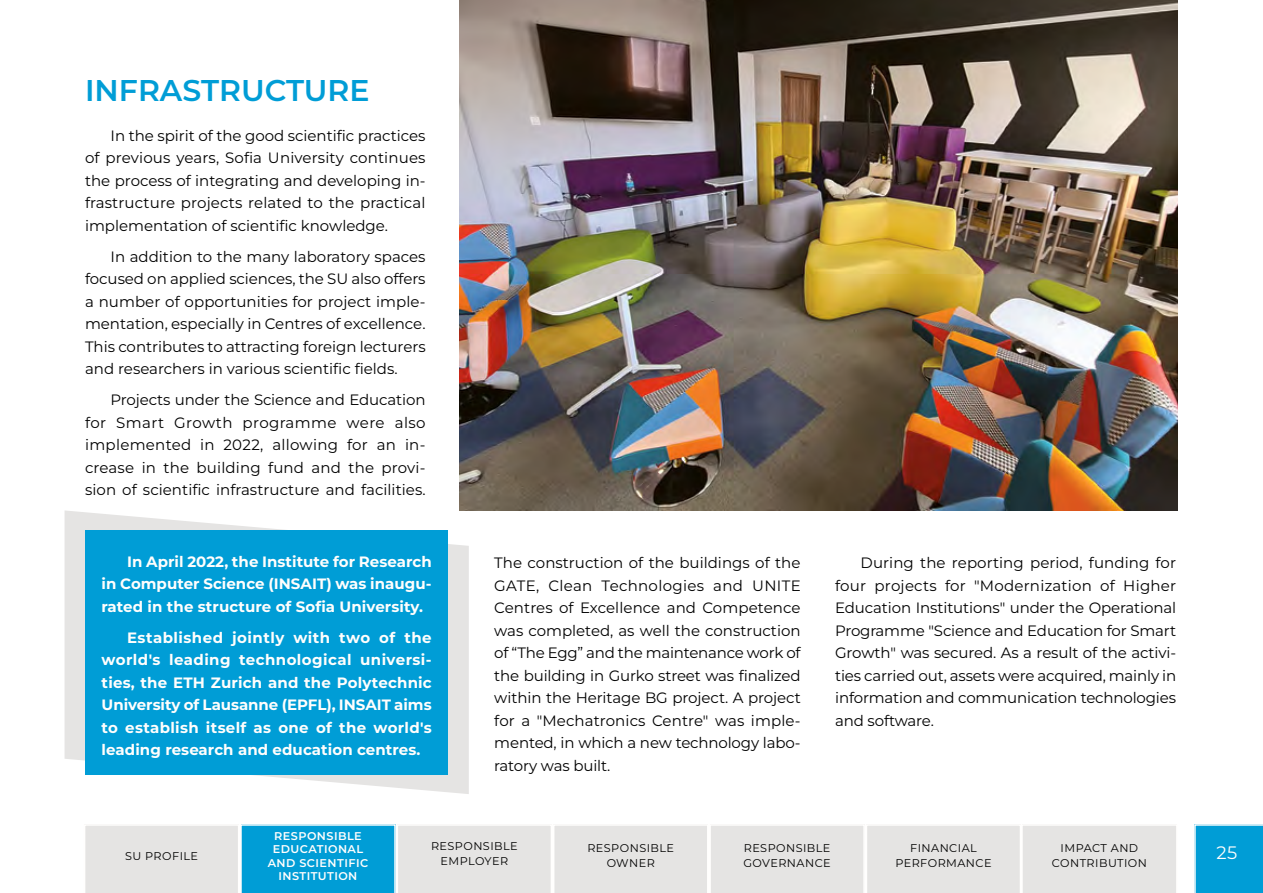
<style>
.page{position:relative;width:1263px;height:893px;background:#fff}
.page>*{position:absolute;margin:0;border:0;box-sizing:border-box;transform-origin:0 0}
.t1{font:600 30px "Montserrat";color:#009dd6}
.t2{font:18px "Montserrat";color:#fffefd}
.t3{font:15px/22.5px "Montserrat";color:#000;text-align:justify}
.t4{font:700 15px/22.5px "Montserrat";letter-spacing:.005em;color:#fffefd;text-align:justify}
.t5{font:11.25px/15px "Montserrat";letter-spacing:.04em;color:#000;text-align:center}
.t6{font:600 11.25px/13.5px "Montserrat";letter-spacing:.04em;color:#fffefd;text-align:center}
</style>
<div class="page">
<svg style="left:85px;top:824px;width:1091px;height:69px;background:#c6dbe2"></svg>
<div style="left:1194px;top:824px;width:69px;height:69px;background:#009dd6"></div>
<img style="left:459px;top:0;width:719px;height:510px">
<svg style="left:65px;top:510px;width:404px;height:284px;fill:#e5e4e3"></svg>
<div style="left:85px;top:530px;width:363px;height:244px;background:#009dd6"></div>
<h1 class="t1" style="left:85px;top:69px;width:286px">INFRASTRUCTURE</h1>
<p class="t3" style="left:85px;top:123px;width:342px;text-indent:26px">In the spirit of the good scientific practices of previous years, Sofia University continues the process of integrating and developing in&shy;frastructure projects related to the practical implementation of scientific knowledge.</p>
<p class="t3" style="left:85px;top:244px;width:342px;text-indent:26px">In addition to the many laboratory spaces focused on applied sciences, the SU also offers a number of opportunities for project imple&shy;mentation, especially in Centres of excellence.<br>This contributes to attracting foreign lecturers and researchers in various scientific fields.</p>
<p class="t3" style="left:85px;top:388px;width:342px;text-indent:26px">Projects under the Science and Education for Smart Growth programme were also implemented in 2022, allowing for an in&shy;crease in the building fund and the provi&shy;sion of scientific infrastructure and facilities.</p>
<p class="t4" style="left:102px;top:549px;width:332px;text-indent:26px">In April 2022, the Institute for Research in Computer Science (INSAIT) was inaugu&shy;rated in the structure of Sofia University.</p>
<p class="t4" style="left:102px;top:625px;width:332px;text-indent:26px">Established jointly with two of the world's leading technological universi&shy;ties, the ETH Zurich and the Polytechnic University of Lausanne (EPFL), INSAIT aims to establish itself as one of the world's leading research and education centres.</p>
<p class="t3" style="left:494px;top:551px;width:308px">The construction of the buildings of the GATE, Clean Technologies and UNITE Centres of Excellence and Competence was completed, as well the construction of “The Egg” and the maintenance work of the building in Gurko street was finalized within the Heritage BG project. A project for a "Mechatronics Centre" was imple&shy;mented, in which a new technology labo&shy;ratory was built.</p>
<p class="t3" style="left:835px;top:551px;width:343px;text-indent:26px">During the reporting period, funding for four projects for "Modernization of Higher Education Institutions" under the Operational Programme "Science and Education for Smart Growth" was secured. As a result of the activi&shy;ties carried out, assets were acquired, mainly in information and communication technologies and software.</p>
<p class="t5" style="left:125px;top:848px;width:75px">SU PROFILE</p>
<p class="t6" style="left:268px;top:828px;width:102px">RESPONSIBLE<br>EDUCATIONAL<br>AND SCIENTIFIC<br>INSTITUTION</p>
<p class="t5" style="left:431px;top:838px;width:88px">RESPONSIBLE<br>EMPLOYER</p>
<p class="t5" style="left:743px;top:840px;width:89px;text-align:left">RESPONSIBLE<br>GOVERNANCE</p>
<p class="t5" style="left:587px;top:840px;width:88px">RESPONSIBLE<br>OWNER</p>
<p class="t5" style="left:895px;top:840px;width:98px">FINANCIAL<br>PERFORMANCE</p>
<p class="t5" style="left:1052px;top:840px;width:97px">IMPACT AND<br>CONTRIBUTION</p>
<p class="t2" style="left:1216px;top:840px;width:23px">25</p>
</div>
